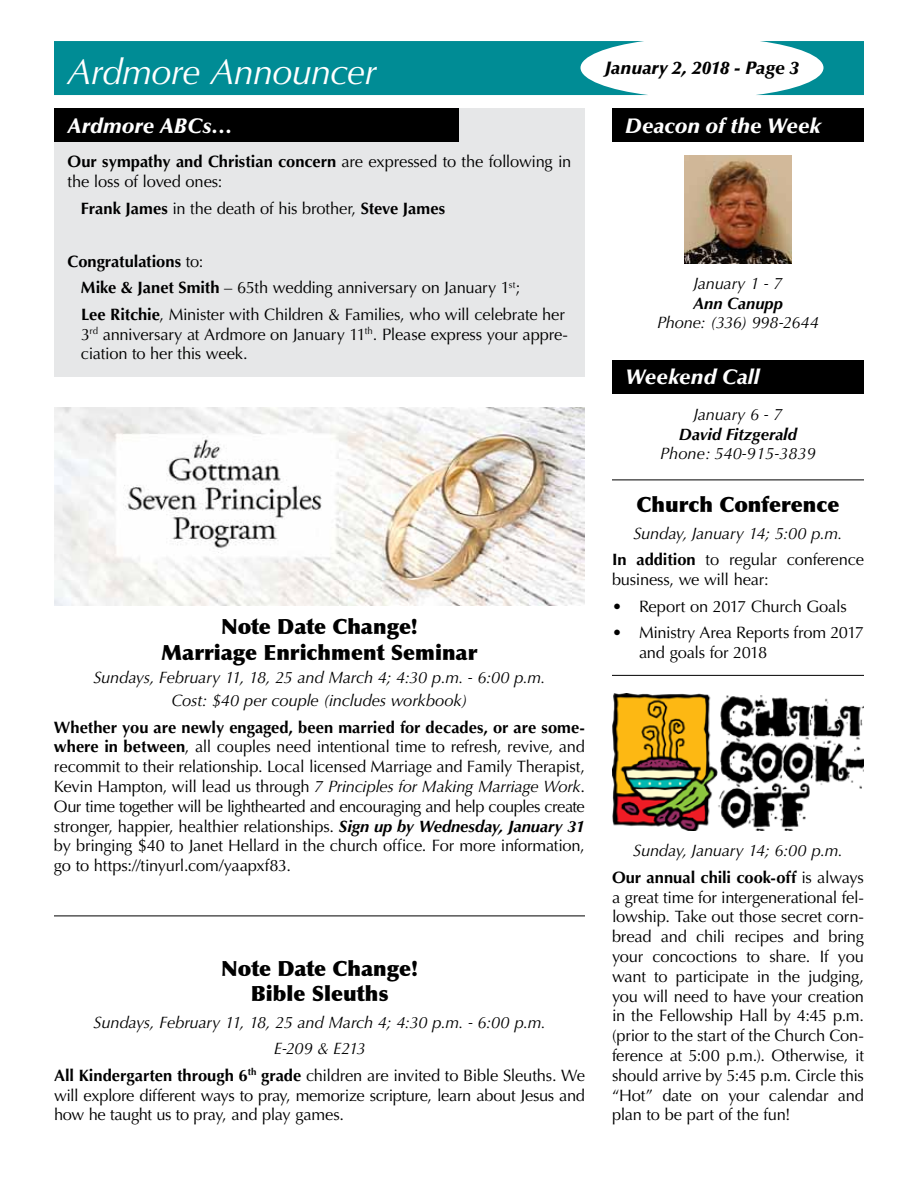
<style>
.page{position:relative;width:918px;height:1188px;background:#fff}
.page>*{position:absolute;margin:0;border:0;box-sizing:border-box;transform-origin:0 0}
.t1{font:italic 36px "Optima LT Std";letter-spacing:-.015em;color:#fff}
.t2{font:900 21px/25.2px "Optima LT Std";color:#000;text-align:center}
.t3{font:italic 900 21px "Optima LT Std";color:#fff}
.t4{font:italic 900 18px "Optima LT Std";letter-spacing:.01em;color:#000}
.t5{font:16.5px/19.8px "Optima LT Std";letter-spacing:-.015em;color:#000}
.t6{font:italic 16.5px/26.5px "Optima LT Std";letter-spacing:-.015em;color:#000;text-align:center}
.t7{font:italic 700 16.5px "Optima LT Std";color:#000}
.s1{font-weight:700}
.s2{font-style:italic}
.s3{font-weight:700;font-style:italic}
.s4{font-weight:700;font-style:normal}
.s5{font-style:normal}
</style>
<div class="page">
<svg style="left:54px;top:41px;width:810px;height:54px;fill:#008c95"></svg>
<div style="left:54px;top:108px;width:531px;height:269px;background:#e6e7e8"></div>
<div style="left:54px;top:108px;width:405px;height:34px;background:#000"></div>
<div style="left:612px;top:108px;width:252px;height:34px;background:#000"></div>
<div style="left:612px;top:360px;width:252px;height:33px;background:#000"></div>
<hr style="left:612px;top:480px;width:252px;height:1px;background:#000">
<img style="left:684px;top:155px;width:108px;height:108px">
<img style="left:54px;top:408px;width:531px;height:197px">
<hr style="left:54px;top:916px;width:531px;height:1px;background:#000">
<img style="left:613px;top:693px;width:251px;height:137px">
<hr style="left:612px;top:675px;width:252px;height:1px;background:#000">
<h1 class="t1" style="left:68px;top:50px;width:311px">Ardmore Announcer</h1>
<p class="t4" style="left:605px;top:57px;width:195px">January 2, 2018 - Page 3</p>
<p class="t3" style="left:68px;top:113px;width:167px">Ardmore ABCs…</p>
<p class="t3" style="left:626px;top:113px;width:197px">Deacon of the Week</p>
<p class="t5" style="left:68px;top:152px;width:505px"><span class="s1">Our sympathy and Christian concern</span> are expressed to the following in the loss of loved ones:</p>
<p class="t5" style="left:81px;top:198px;width:366px"><span class="s1">Frank James</span> in the death of his brother, <span class="s1">Steve James</span></p>
<p class="t5" style="left:81px;top:248px;width:485px;line-height:26.5px;text-indent:-13px"><span class="s1">Congratulations</span> to:<br><span class="s1">Mike &amp; Janet Smith</span> – 65th wedding anniversary on January 1<sup>st</sup>;<br><span class="s1">Lee Ritchie</span>, Minister with Children &amp; Families, who will celebrate her</p>
<p class="t5" style="left:81px;top:324px;width:489px">3<sup>rd</sup> anniversary at Ardmore on January 11<sup>th</sup>. Please express your appre&shy;ciation to her this week.</p>
<p class="t2" style="left:162px;top:614px;width:317px">Note Date Change!<br>Marriage Enrichment Seminar</p>
<p class="t6" style="left:93px;top:666px;width:454px;line-height:23.2px">Sundays, February 11, 18, 25 and March 4; 4:30 p.m. - 6:00 p.m.<br>Cost: $40 per couple (includes workbook)</p>
<p class="t5" style="left:54px;top:717px;width:533px;text-align:justify"><span class="s1">Whether you are newly engaged, been married for decades, or are some&shy;where in between</span>, all couples need intentional time to refresh, revive, and recommit to their relationship. Local licensed Marriage and Family Therapist, Kevin Hampton, will lead us through <span class="s2">7 Principles for Making Marriage Work</span>.<br>Our time together will be lighthearted and encouraging and help couples create stronger, happier, healthier relationships. <span class="s3">Sign up by Wednesday, January 31 </span>by bringing $40 to Janet Hellard in the church office. For more information, go to https://tinyurl.com/yaapxf83.</p>
<p class="t2" style="left:221px;top:956px;width:198px">Note Date Change!<br>Bible Sleuths</p>
<p class="t6" style="left:54px;top:1009px;width:533px">Sundays, February 11, 18, 25 and March 4; 4:30 p.m. - 6:00 p.m.<br>E-209 &amp; E213<br><span class="s4">All Kindergarten through 6</span><sup>th</sup> <span class="s4">grade</span> <span class="s5">children are invited to Bible Sleuths. We</span></p>
<p class="t5" style="left:54px;top:1085px;width:533px">will explore different ways to pray, memorize scripture, learn about Jesus and how he taught us to pray, and play games.</p>
<p class="t6" style="left:693px;top:270px;width:91px">January 1 - 7</p>
<p class="t7" style="left:693px;top:293px;width:91px">Ann Canupp</p>
<p class="t6" style="left:657px;top:310px;width:163px">Phone: (336) 998-2644</p>
<p class="t3" style="left:626px;top:365px;width:136px">Weekend Call</p>
<p class="t6" style="left:693px;top:401px;width:91px">January 6 - 7</p>
<p class="t7" style="left:679px;top:424px;width:120px">David Fitzgerald</p>
<p class="t6" style="left:660px;top:441px;width:157px">Phone: 540-915-3839</p>
<p class="t2" style="left:637px;top:492px;width:204px">Church Conference</p>
<p class="t6" style="left:612px;top:520px;width:253px">Sunday, January 14; 5:00 p.m.<br><span class="s4">In addition</span> <span class="s5">to regular conference</span></p>
<p class="t5" style="left:612px;top:570px;width:158px">business, we will hear:</p>
<p class="t5" style="left:612px;top:596px;width:236px">• Report on 2017 Church Goals</p>
<p class="t5" style="left:639px;top:623px;width:226px;text-indent:-27px">• Ministry Area Reports from 2017 and goals for 2018</p>
<p class="t6" style="left:612px;top:838px;width:254px">Sunday, January 14; 6:00 p.m.<br><span class="s4">Our annual chili cook-off</span> <span class="s5">is always</span></p>
<p class="t5" style="left:612px;top:887px;width:254px;text-align:justify">a great time for intergenerational fel&shy;lowship. Take out those secret corn&shy;bread and chili recipes and bring your concoctions to share. If you want to participate in the judging, you will need to have your creation in the Fellowship Hall by 4:45 p.m. (prior to the start of the Church Con&shy;ference at 5:00 p.m.). Otherwise, it should arrive by 5:45 p.m. Circle this “Hot” date on your calendar and plan to be part of the fun!</p>
</div>
